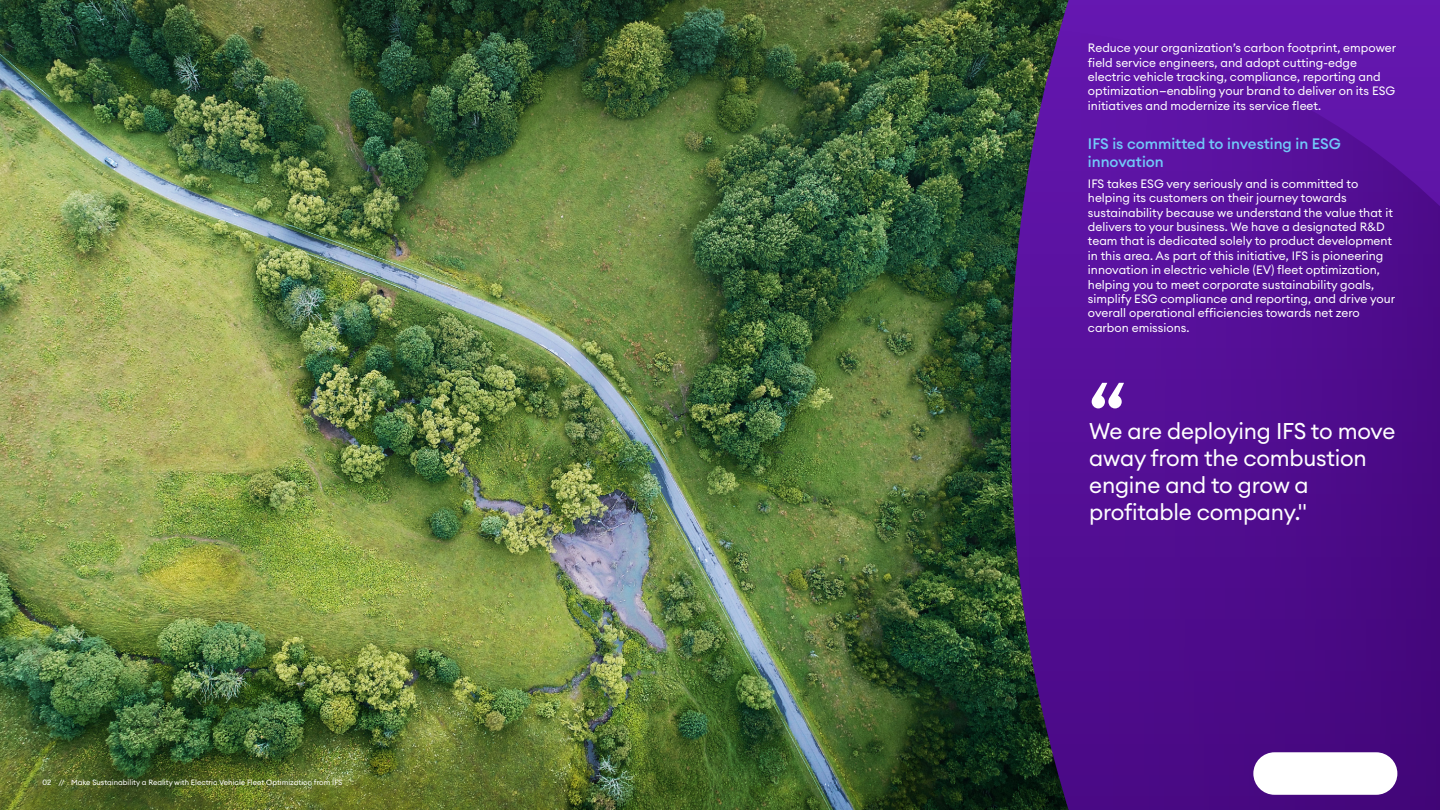
<style>
.page{position:relative;width:1440px;height:810px;background:#fff}
.page>*{position:absolute;margin:0;border:0;box-sizing:border-box;transform-origin:0 0}
.t1{font:90px "Euclid Circular A";color:#fff}
.t2{font:22.5px/27px "Euclid Circular A";letter-spacing:-.01em;color:#fff}
.t3{font:500 15px/18px "Euclid Circular A";color:#72c9f8}
.t4{font:12px/14.4px "Euclid Circular A";color:#fff}
.t5{font:7.5px "Euclid Circular A";color:#fff}
</style>
<div class="page">
<img style="left:0;top:0;width:1011px;height:810px">
<svg style="left:1011px;top:0;width:429px;height:26px;background:#5b1a9d"></svg>
<img style="left:352px;top:26px;width:1088px;height:784px">
<div style="left:1253px;top:752px;width:144px;height:43px;background:#fff;border-radius:21px"></div>
<p class="t5" style="left:43px;top:778px;width:301px">02 // Make Sustainability a Reality with Electric Vehicle Fleet Optimization from IFS</p>
<p class="t4" style="left:1088px;top:41px;width:310px">Reduce your organization’s carbon footprint, empower field service engineers, and adopt cutting-edge electric vehicle tracking, compliance, reporting and optimization—enabling your brand to deliver on its ESG initiatives and modernize its service fleet.</p>
<p class="t3" style="left:1088px;top:135px;width:255px">IFS is committed to investing in ESG innovation</p>
<p class="t4" style="left:1088px;top:176px;width:309px">IFS takes ESG very seriously and is committed to helping its customers on their journey towards sustainability because we understand the value that it delivers to your business. We have a designated R&amp;D team that is dedicated solely to product development in this area. As part of this initiative, IFS is pioneering innovation in electric vehicle (EV) fleet optimization, helping you to meet corporate sustainability goals, simplify ESG compliance and reporting, and drive your overall operational efficiencies towards net zero carbon emissions.</p>
<h1 class="t1" style="left:1088px;top:357px;width:41px">“</h1>
<h2 class="t2" style="left:1089px;top:417px;width:308px">We are deploying IFS to move away from the combustion engine and to grow a profitable company."</h2>
</div>
